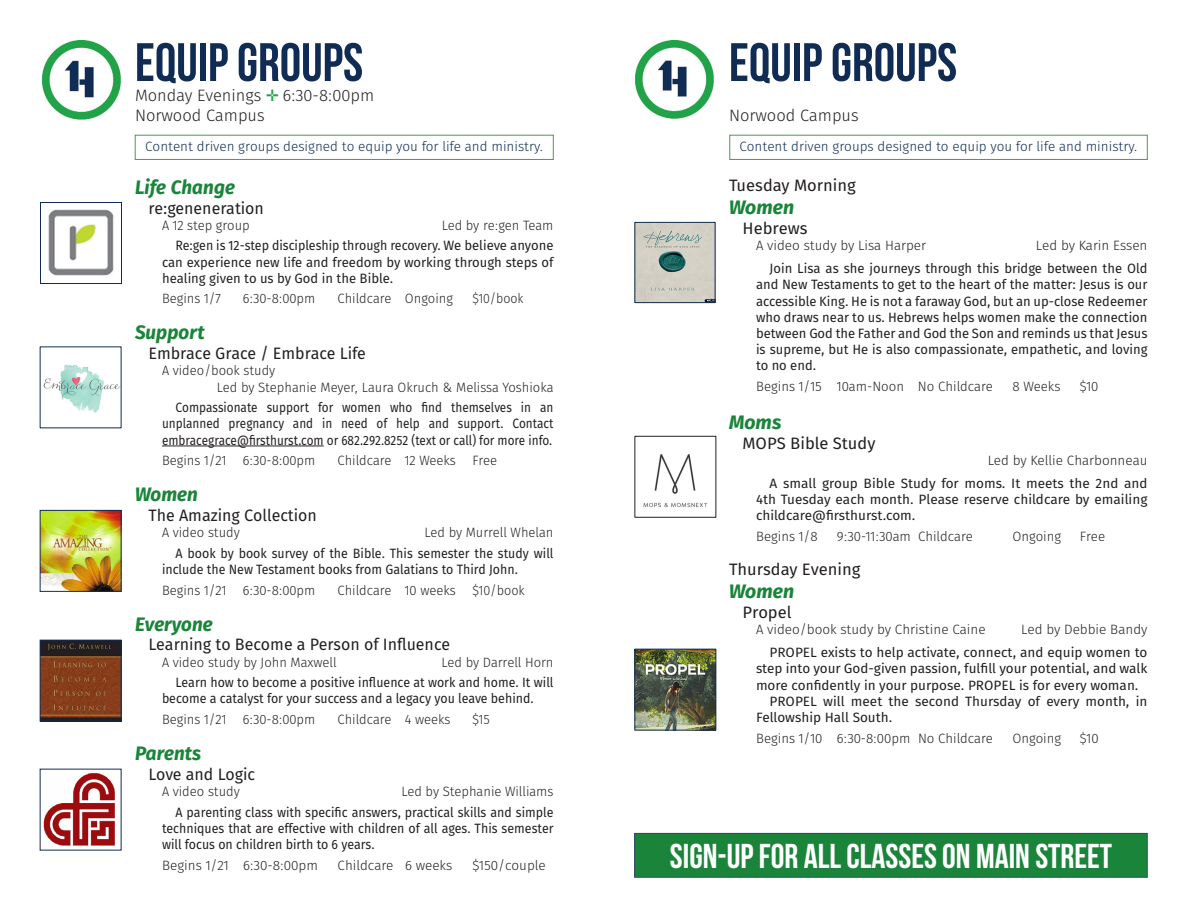
<style>
.page{position:relative;width:1188px;height:918px;background:#fff}
.page>*{position:absolute;margin:0;border:0;box-sizing:border-box;transform-origin:0 0}
.t1{font:700 54px "Bebas Neue";color:#102c54}
.t2{font:700 34.5px "Bebas Neue";color:#fff}
.t3{font:italic 700 19.5px "Fira Sans OT";color:#1a853a}
.t4{font:16.5px "Fira Sans OT";color:#231f20}
.t5{font:16.5px "Fira Sans OT Light";color:#231f20}
.t6{font:13.5px "Fira Sans OT Light";color:#231f20}
.t7{font:13.5px/16.2px "Fira Sans OT";color:#231f20;text-align:justify;scale:.92 1}
.t8{font:13.5px/16.2px "Fira Sans OT";color:#231f20;text-align:justify}
.t9{font:13.5px/16.2px "Fira Sans OT";color:#231f20;text-align:justify;scale:.96 1}
.t10{font:13.5px/16.2px "Fira Sans OT";color:#231f20;text-align:justify;scale:.87 1}
.t11{font:13.5px "Fira Sans OT Light";color:#102c54}
.t12{font:13.5px "Fira Sans OT Light";color:#231f20;scale:.92 1}
.t13{font:13.5px "Fira Sans OT Light";color:#231f20;scale:.94 1}
.s1{color:#23a249}
</style>
<div class="page">
<img style="left:636px;top:224px;width:78px;height:77px">
<div style="left:634px;top:222px;width:82px;height:81px;border:1px solid #102c54"></div>
<img style="left:643px;top:454px;width:65px;height:54px">
<div style="left:634px;top:436px;width:82px;height:82px;border:1px solid #231f20"></div>
<hr style="left:162px;top:446px;width:162px;height:1px;background:#231f20">
<img style="left:42px;top:40px;width:79px;height:80px">
<img style="left:42px;top:512px;width:78px;height:78px">
<div style="left:40px;top:510px;width:82px;height:82px;border:1px solid #102c54"></div>
<img style="left:43px;top:364px;width:77px;height:49px">
<img style="left:635px;top:40px;width:79px;height:79px">
<img style="left:48px;top:209px;width:66px;height:67px">
<div style="left:40px;top:202px;width:82px;height:82px;border:1px solid #102c54"></div>
<div style="left:135px;top:135px;width:419px;height:25px;border:1px solid #4f9655"></div>
<div style="left:635px;top:833px;width:512px;height:44px;background:#1a853a"></div>
<div style="left:634px;top:833px;width:514px;height:45px;border:1px solid #38466a"></div>
<img style="left:636px;top:651px;width:78px;height:77px">
<div style="left:634px;top:649px;width:82px;height:81px;border:1px solid #102c54"></div>
<div style="left:730px;top:135px;width:418px;height:25px;border:1px solid #4f9655"></div>
<img style="left:43px;top:773px;width:72px;height:73px">
<img style="left:42px;top:642px;width:78px;height:78px">
<div style="left:40px;top:640px;width:82px;height:82px;border:1px solid #102c54"></div>
<p class="t1" style="left:135px;top:33px;width:230px">EQUIP GROUPS</p>
<p class="t5" style="left:135px;top:83px;width:241px">Monday Evenings <span class="s1">✛</span> 6:30-8:00pm</p>
<p class="t5" style="left:135px;top:103px;width:131px">Norwood Campus</p>
<p class="t11" style="left:145px;top:137px;width:400px">Content driven groups designed to equip you for life and ministry.</p>
<p class="t3" style="left:135px;top:173px;width:102px">Life Change</p>
<p class="t4" style="left:148px;top:196px;width:117px">re:geneneration</p>
<p class="t6" style="left:162px;top:216px;width:89px">A 12 step group</p>
<p class="t6" style="left:442px;top:216px;width:113px">Led by re:gen Team</p>
<p class="t7" style="left:162px;top:239px;width:427px;text-indent:14px">Re:gen is 12-step discipleship through recovery. We believe anyone can experience new life and freedom by working through steps of healing given to us by God in the Bible.</p>
<p class="t6" style="left:162px;top:289px;width:60px">Begins 1/7</p>
<p class="t6" style="left:243px;top:289px;width:74px">6:30-8:00pm</p>
<p class="t6" style="left:337px;top:289px;width:117px">Childcare Ongoing</p>
<p class="t12" style="left:472px;top:289px;width:57px">$10/book</p>
<p class="t3" style="left:135px;top:319px;width:71px">Support</p>
<p class="t4" style="left:148px;top:342px;width:219px">Embrace Grace / Embrace Life</p>
<p class="t6" style="left:162px;top:361px;width:115px">A video/book study</p>
<p class="t6" style="left:217px;top:377px;width:338px">Led by Stephanie Meyer, Laura Okruch &amp; Melissa Yoshioka</p>
<p class="t10" style="left:162px;top:400px;width:452px;text-indent:14px">Compassionate support for women who find themselves in an unplanned pregnancy and in need of help and support. Contact embracegrace@firsthurst.com or 682.292.8252 (text or call) for more info.</p>
<p class="t6" style="left:162px;top:451px;width:155px">Begins 1/21 6:30-8:00pm</p>
<p class="t6" style="left:337px;top:451px;width:161px">Childcare 12 Weeks Free</p>
<p class="t3" style="left:135px;top:481px;width:65px">Women</p>
<p class="t4" style="left:148px;top:504px;width:170px">The Amazing Collection</p>
<p class="t6" style="left:162px;top:523px;width:79px">A video study</p>
<p class="t6" style="left:424px;top:523px;width:131px">Led by Murrell Whelan</p>
<p class="t7" style="left:162px;top:546px;width:427px;text-indent:14px">A book by book survey of the Bible. This semester the study will include the New Testament books from Galatians to Third John.</p>
<p class="t6" style="left:162px;top:580px;width:155px">Begins 1/21 6:30-8:00pm</p>
<p class="t6" style="left:337px;top:580px;width:189px">Childcare 10 weeks $10/book</p>
<p class="t3" style="left:135px;top:610px;width:79px">Everyone</p>
<p class="t4" style="left:148px;top:633px;width:303px">Learning to Become a Person of Influence</p>
<p class="t6" style="left:162px;top:652px;width:176px">A video study by John Maxwell</p>
<p class="t6" style="left:441px;top:652px;width:114px">Led by Darrell Horn</p>
<p class="t7" style="left:162px;top:675px;width:427px;text-indent:14px">Learn how to become a positive influence at work and home. It will become a catalyst for your success and a legacy you leave behind.</p>
<p class="t6" style="left:162px;top:710px;width:155px">Begins 1/21 6:30-8:00pm</p>
<p class="t6" style="left:337px;top:710px;width:114px">Childcare 4 weeks</p>
<p class="t13" style="left:472px;top:710px;width:20px">$15</p>
<p class="t3" style="left:135px;top:739px;width:68px">Parents</p>
<p class="t4" style="left:148px;top:762px;width:108px">Love and Logic</p>
<p class="t6" style="left:162px;top:782px;width:79px">A video study</p>
<p class="t6" style="left:401px;top:782px;width:154px">Led by Stephanie Williams</p>
<p class="t7" style="left:162px;top:805px;width:427px;text-indent:14px">A parenting class with specific answers, practical skills and simple techniques that are effective with children of all ages. This semester will focus on children birth to 6 years.</p>
<p class="t6" style="left:162px;top:855px;width:157px">Begins 1/21 6:30-8:00pm</p>
<p class="t6" style="left:338px;top:855px;width:116px">Childcare 6 weeks</p>
<p class="t6" style="left:472px;top:855px;width:75px">$150/couple</p>
<p class="t1" style="left:729px;top:33px;width:230px">EQUIP GROUPS</p>
<p class="t5" style="left:729px;top:103px;width:131px">Norwood Campus</p>
<p class="t11" style="left:739px;top:137px;width:400px">Content driven groups designed to equip you for life and ministry.</p>
<p class="t4" style="left:729px;top:174px;width:128px">Tuesday Morning</p>
<p class="t3" style="left:729px;top:194px;width:67px">Women</p>
<p class="t4" style="left:742px;top:217px;width:67px">Hebrews</p>
<p class="t6" style="left:756px;top:236px;width:172px">A video study by Lisa Harper</p>
<p class="t6" style="left:1036px;top:236px;width:113px">Led by Karin Essen</p>
<p class="t9" style="left:756px;top:261px;width:409px;text-indent:14px">Join Lisa as she journeys through this bridge between the Old and New Testaments to get to the heart of the matter: Jesus is our accessible King. He is not a faraway God, but an up-close Redeemer who draws near to us. Hebrews helps women make the connection between God the Father and God the Son and reminds us that Jesus is supreme, but He is also compassionate, empathetic, and loving to no end.</p>
<p class="t6" style="left:756px;top:377px;width:239px">Begins 1/15 10am-Noon No Childcare</p>
<p class="t6" style="left:1012px;top:377px;width:49px">8 Weeks</p>
<p class="t6" style="left:1080px;top:377px;width:20px">$10</p>
<p class="t3" style="left:729px;top:408px;width:54px">Moms</p>
<p class="t4" style="left:742px;top:431px;width:135px">MOPS Bible Study</p>
<p class="t6" style="left:988px;top:451px;width:161px">Led by Kellie Charbonneau</p>
<p class="t8" style="left:756px;top:476px;width:393px;text-indent:14px">A small group Bible Study for moms. It meets the 2nd and 4th Tuesday each month. Please reserve childcare by emailing childcare@firsthurst.com.</p>
<p class="t6" style="left:756px;top:526px;width:63px">Begins 1/8</p>
<p class="t6" style="left:837px;top:526px;width:137px">9:30-11:30am Childcare</p>
<p class="t6" style="left:1012px;top:526px;width:50px">Ongoing</p>
<p class="t6" style="left:1080px;top:526px;width:27px">Free</p>
<p class="t4" style="left:729px;top:558px;width:133px">Thursday Evening</p>
<p class="t3" style="left:729px;top:578px;width:67px">Women</p>
<p class="t4" style="left:742px;top:601px;width:51px">Propel</p>
<p class="t6" style="left:756px;top:620px;width:231px">A video/book study by Christine Caine</p>
<p class="t6" style="left:1021px;top:620px;width:128px">Led by Debbie Bandy</p>
<p class="t8" style="left:756px;top:645px;width:393px;text-indent:14px">PROPEL exists to help activate, connect, and equip women to step into your God-given passion, fulfill your potential, and walk more confidently in your purpose. PROPEL is for every woman.</p>
<p class="t8" style="left:756px;top:694px;width:393px;text-indent:14px">PROPEL will meet the second Thursday of every month, in<br>Fellowship Hall South.</p>
<p class="t6" style="left:756px;top:728px;width:239px">Begins 1/10 6:30-8:00pm No Childcare</p>
<p class="t6" style="left:1012px;top:728px;width:50px">Ongoing</p>
<p class="t6" style="left:1080px;top:728px;width:20px">$10</p>
<p class="t2" style="left:670px;top:837px;width:444px">SIGN-UP FOR ALL CLASSES ON MAIN STREET</p>
</div>
